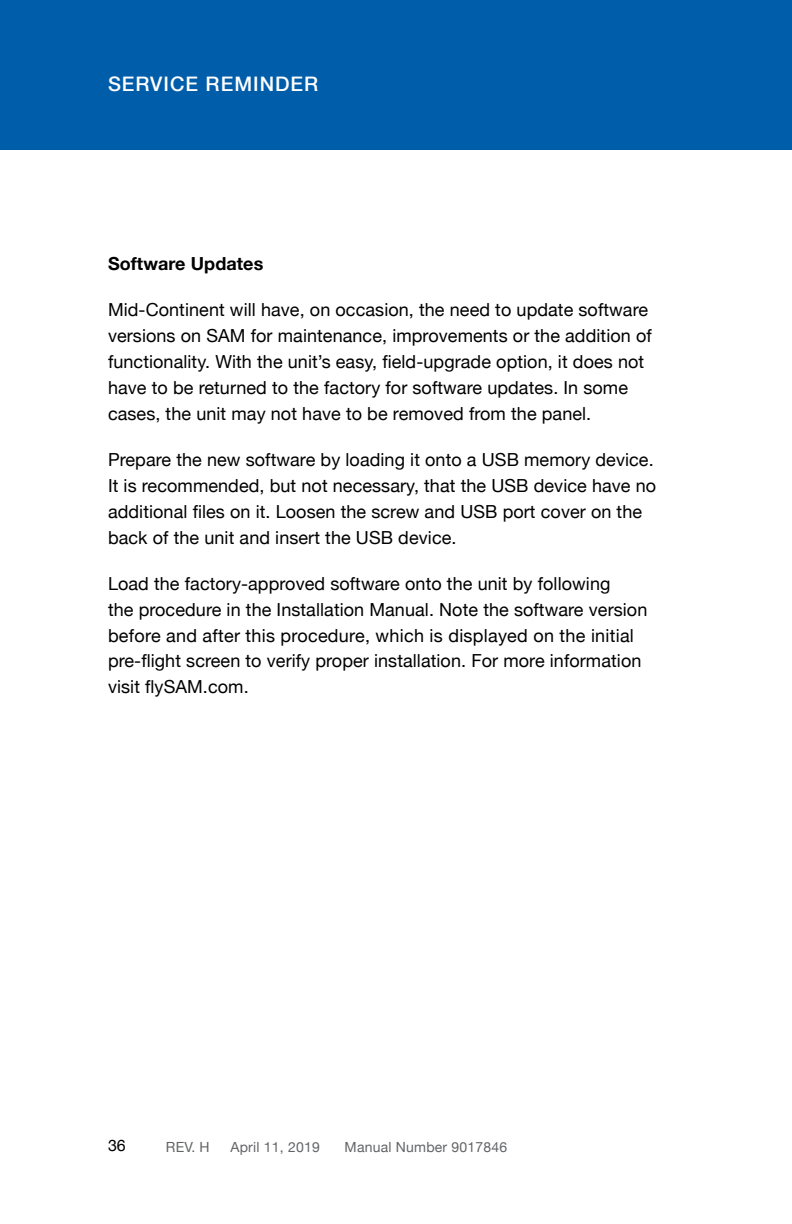
<style>
.page{position:relative;width:792px;height:1224px;background:#fff}
.page>*{position:absolute;margin:0;border:0;box-sizing:border-box;transform-origin:0 0}
.t1{font:500 20px "Helvetica Neue";letter-spacing:.05em;color:#fff}
.t2{font:18px/26px "Helvetica Neue";letter-spacing:.005em;color:#000}
.t3{font:700 18px "Helvetica Neue";letter-spacing:.005em;color:#000}
.t4{font:16px "Helvetica Neue";color:#000}
.t5{font:14px "Helvetica Neue";letter-spacing:.015em;color:#636466}
</style>
<div class="page">
<div style="left:0;top:0;width:792px;height:149px;background:#005daa"></div>
<p class="t1" style="left:108px;top:72px;width:212px">SERVICE REMINDER</p>
<p class="t3" style="left:108px;top:249px;width:157px">Software Updates</p>
<p class="t2" style="left:108px;top:296px;width:545px">Mid-Continent will have, on occasion, the need to update software versions on SAM for maintenance, improvements or the addition of functionality. With the unit’s easy, field-upgrade option, it does not have to be returned to the factory for software updates. In some cases, the unit may not have to be removed from the panel.</p>
<p class="t2" style="left:108px;top:446px;width:550px">Prepare the new software by loading it onto a USB memory device.<br>It is recommended, but not necessary, that the USB device have no additional files on it. Loosen the screw and USB port cover on the back of the unit and insert the USB device.</p>
<p class="t2" style="left:108px;top:570px;width:541px">Load the factory-approved software onto the unit by following<br>the procedure in the Installation Manual. Note the software version before and after this procedure, which is displayed on the initial pre-flight screen to verify proper installation. For more information visit flySAM.com.</p>
<p class="t4" style="left:108px;top:1136px;width:19px">36</p>
<p class="t5" style="left:166px;top:1139px;width:45px">REV. H</p>
<p class="t5" style="left:230px;top:1139px;width:91px">April 11, 2019</p>
<p class="t5" style="left:345px;top:1139px;width:164px">Manual Number 9017846</p>
</div>
